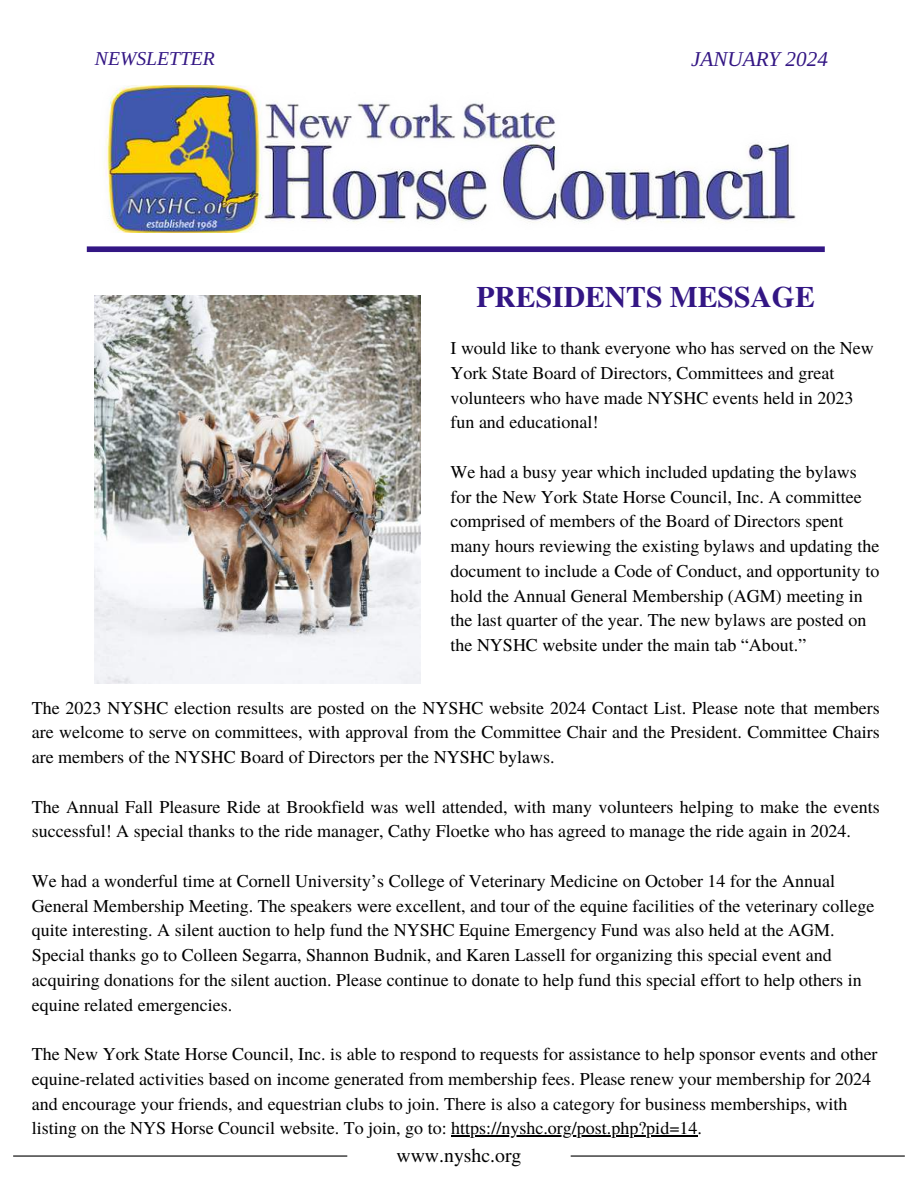
<style>
.page{position:relative;width:918px;height:1188px;background:#fff}
.page>*{position:absolute;margin:0;border:0;box-sizing:border-box;transform-origin:0 0}
.t1{font:700 29.7px "Te X Gyre Termes";color:#331684}
.t2{font:italic 21.15px "Libra Serif Modern";color:#331684}
.t3{font:19.8px "Te X Gyre Termes";color:#000}
.t4{font:italic 19.65px "Libra Serif Modern";color:#331684}
.t5{font:18px/24.8px "Te X Gyre Termes";color:#000}
</style>
<div class="page">
<img style="left:95px;top:295px;width:325px;height:388px">
<hr style="left:13px;top:1155px;width:334px;height:2px;background:#000">
<hr style="left:571px;top:1155px;width:334px;height:2px;background:#000">
<div style="left:87px;top:246px;width:738px;height:6px;background:#331684"></div>
<img style="left:106px;top:86px;width:690px;height:147px">
<hr style="left:451px;top:1135px;width:247px;height:2px;background:#000">
<p class="t4" style="left:95px;top:48px;width:122px">NEWSLETTER</p>
<p class="t2" style="left:691px;top:47px;width:138px">JANUARY 2024</p>
<h1 class="t1" style="left:476px;top:273px;width:340px">PRESIDENTS MESSAGE</h1>
<p class="t5" style="left:451px;top:335px;width:425px">I would like to thank everyone who has served on the New York State Board of Directors, Committees and great volunteers who have made NYSHC events held in 2023 fun and educational!</p>
<p class="t5" style="left:451px;top:459px;width:430px">We had a busy year which included updating the bylaws for the New York State Horse Council, Inc. A committee comprised of members of the Board of Directors spent many hours reviewing the existing bylaws and updating the document to include a Code of Conduct, and opportunity to hold the Annual General Membership (AGM) meeting in the last quarter of the year. The new bylaws are posted on the NYSHC website under the main tab “About.”</p>
<p class="t5" style="left:32px;top:694px;width:849px;text-align:justify">The 2023 NYSHC election results are posted on the NYSHC website 2024 Contact List. Please note that members are welcome to serve on committees, with approval from the Committee Chair and the President. Committee Chairs are members of the NYSHC Board of Directors per the NYSHC bylaws.</p>
<p class="t5" style="left:32px;top:793px;width:849px">The Annual Fall Pleasure Ride at Brookfield was well attended, with many volunteers helping to make the events successful! A special thanks to the ride manager, Cathy Floetke who has agreed to manage the ride again in 2024.</p>
<p class="t5" style="left:32px;top:867px;width:844px">We had a wonderful time at Cornell University’s College of Veterinary Medicine on October 14 for the Annual General Membership Meeting. The speakers were excellent, and tour of the equine facilities of the veterinary college quite interesting. A silent auction to help fund the NYSHC Equine Emergency Fund was also held at the AGM.<br>Special thanks go to Colleen Segarra, Shannon Budnik, and Karen Lassell for organizing this special event and acquiring donations for the silent auction. Please continue to donate to help fund this special effort to help others in equine related emergencies.</p>
<p class="t5" style="left:32px;top:1041px;width:847px">The New York State Horse Council, Inc. is able to respond to requests for assistance to help sponsor events and other equine-related activities based on income generated from membership fees. Please renew your membership for 2024 and encourage your friends, and equestrian clubs to join. There is also a category for business memberships, with listing on the NYS Horse Council website. To join, go to: https://nyshc.org/post.php?pid=14.</p>
<p class="t3" style="left:396px;top:1142px;width:127px">www.nyshc.org</p>
</div>
